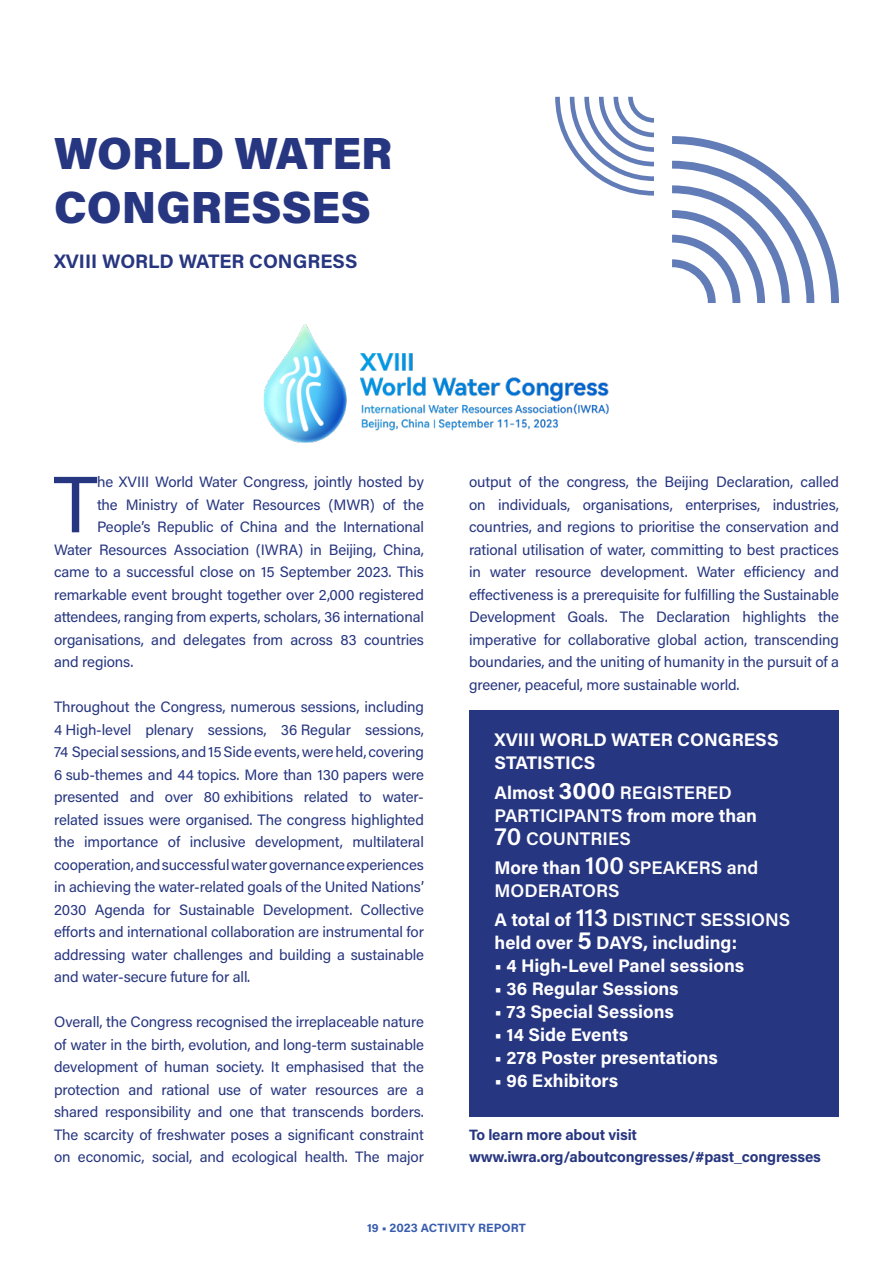
<style>
.page{position:relative;width:893px;height:1263px;background:#fff}
.page>*{position:absolute;margin:0;border:0;box-sizing:border-box;transform-origin:0 0}
.t1{font:79.65px "Acumin Pro";color:#273680}
.t2{font:900 45px/54px "Acumin Pro";color:#273680}
.t3{font:700 19.5px "Acumin Pro";color:#273680}
.t4{font:700 18.3px/23.1px "Acumin Pro";color:#fff}
.t5{font:600 18.3px/23.1px "Acumin Pro";color:#fff}
.t6{font:15px/22.5px "Acumin Pro";letter-spacing:-.01em;color:#273680;text-align:justify}
.t7{font:700 15px/22.5px "Acumin Pro";letter-spacing:-.01em;color:#273680}
.t8{font:700 12px "Acumin Pro";color:#385cad}
.s1{font-weight:700}
.s2{font-weight:700;font-size:24px}
.s3{font-size:24px}
.s4{font-weight:600;font-size:24px}
.s5{font-weight:600}
</style>
<div class="page">
<img style="left:263px;top:324px;width:346px;height:119px">
<div style="left:469px;top:710px;width:370px;height:406px;background:#273680"></div>
<svg style="left:672px;top:136px;width:167px;height:167px"></svg>
<svg style="left:555px;top:97px;width:99px;height:99px"></svg>
<h2 class="t2" style="left:54px;top:124px;width:340px">WORLD WATER<br>CONGRESSES</h2>
<h3 class="t3" style="left:54px;top:248px;width:305px">XVIII WORLD WATER CONGRESS</h3>
<h1 class="t1" style="left:53px;top:449px;width:46px">T</h1>
<p class="t6" style="left:97px;top:470px;width:328px">he XVIII World Water Congress, jointly hosted by</p>
<p class="t6" style="left:97px;top:493px;width:328px">the Ministry of Water Resources (MWR) of the</p>
<p class="t6" style="left:97px;top:515px;width:328px">People’s Republic of China and the International</p>
<p class="t6" style="left:54px;top:538px;width:371px">Water Resources Association (IWRA) in Beijing, China,</p>
<p class="t6" style="left:54px;top:560px;width:371px">came to a successful close on 15 September 2023. This</p>
<p class="t6" style="left:54px;top:583px;width:371px">remarkable event brought together over 2,000 registered</p>
<p class="t6" style="left:54px;top:605px;width:371px">attendees, ranging from experts, scholars, 36 international</p>
<p class="t6" style="left:54px;top:628px;width:371px">organisations, and delegates from across 83 countries</p>
<p class="t6" style="left:54px;top:650px;width:81px">and regions.</p>
<p class="t6" style="left:54px;top:695px;width:371px">Throughout the Congress, numerous sessions, including 4 High-level plenary sessions, 36 Regular sessions, 74 Special sessions, and 15 Side events, were held, covering 6 sub-themes and 44 topics. More than 130 papers were presented and over 80 exhibitions related to water&shy;related issues were organised. The congress highlighted the importance of inclusive development, multilateral cooperation, and successful water governance experiences in achieving the water-related goals of the United Nations’ 2030 Agenda for Sustainable Development. Collective efforts and international collaboration are instrumental for addressing water challenges and building a sustainable and water-secure future for all.</p>
<p class="t6" style="left:54px;top:1010px;width:371px">Overall, the Congress recognised the irreplaceable nature of water in the birth, evolution, and long-term sustainable development of human society. It emphasised that the protection and rational use of water resources are a shared responsibility and one that transcends borders.<br>The scarcity of freshwater poses a significant constraint on economic, social, and ecological health. The major</p>
<p class="t6" style="left:469px;top:470px;width:371px">output of the congress, the Beijing Declaration, called on individuals, organisations, enterprises, industries, countries, and regions to prioritise the conservation and rational utilisation of water, committing to best practices in water resource development. Water efficiency and effectiveness is a prerequisite for fulfilling the Sustainable Development Goals. The Declaration highlights the imperative for collaborative global action, transcending boundaries, and the uniting of humanity in the pursuit of a greener, peaceful, more sustainable world.</p>
<p class="t4" style="left:494px;top:728px;width:286px">XVIII WORLD WATER CONGRESS<br>STATISTICS</p>
<p class="t5" style="left:494px;top:780px;width:264px"><span class="s1">Almost</span> <span class="s2">3000</span> REGISTERED<br>PARTICIPANTS <span class="s1">from more than<br></span><span class="s3">70</span> COUNTRIES</p>
<p class="t5" style="left:494px;top:855px;width:265px"><span class="s1">More than</span> <span class="s3">100</span> SPEAKERS and<br>MODERATORS</p>
<p class="t4" style="left:494px;top:907px;width:297px">A total of <span class="s4">113</span> <span class="s5">DISTINCT SESSIONS </span>held over <span class="s3">5</span> DAYS, including:</p>
<p class="t4" style="left:494px;top:953px;width:251px">• 4 High-Level Panel sessions</p>
<p class="t4" style="left:494px;top:976px;width:186px">• 36 Regular Sessions</p>
<p class="t4" style="left:494px;top:999px;width:181px">• 73 Special Sessions</p>
<p class="t4" style="left:494px;top:1022px;width:135px">• 14 Side Events</p>
<p class="t4" style="left:494px;top:1045px;width:225px">• 278 Poster presentations</p>
<p class="t4" style="left:494px;top:1069px;width:125px">• 96 Exhibitors</p>
<p class="t7" style="left:469px;top:1123px;width:353px">To learn more about visit www.iwra.org/aboutcongresses/#past_congresses</p>
<p class="t8" style="left:367px;top:1219px;width:160px">19 • 2023 ACTIVITY REPORT</p>
</div>
